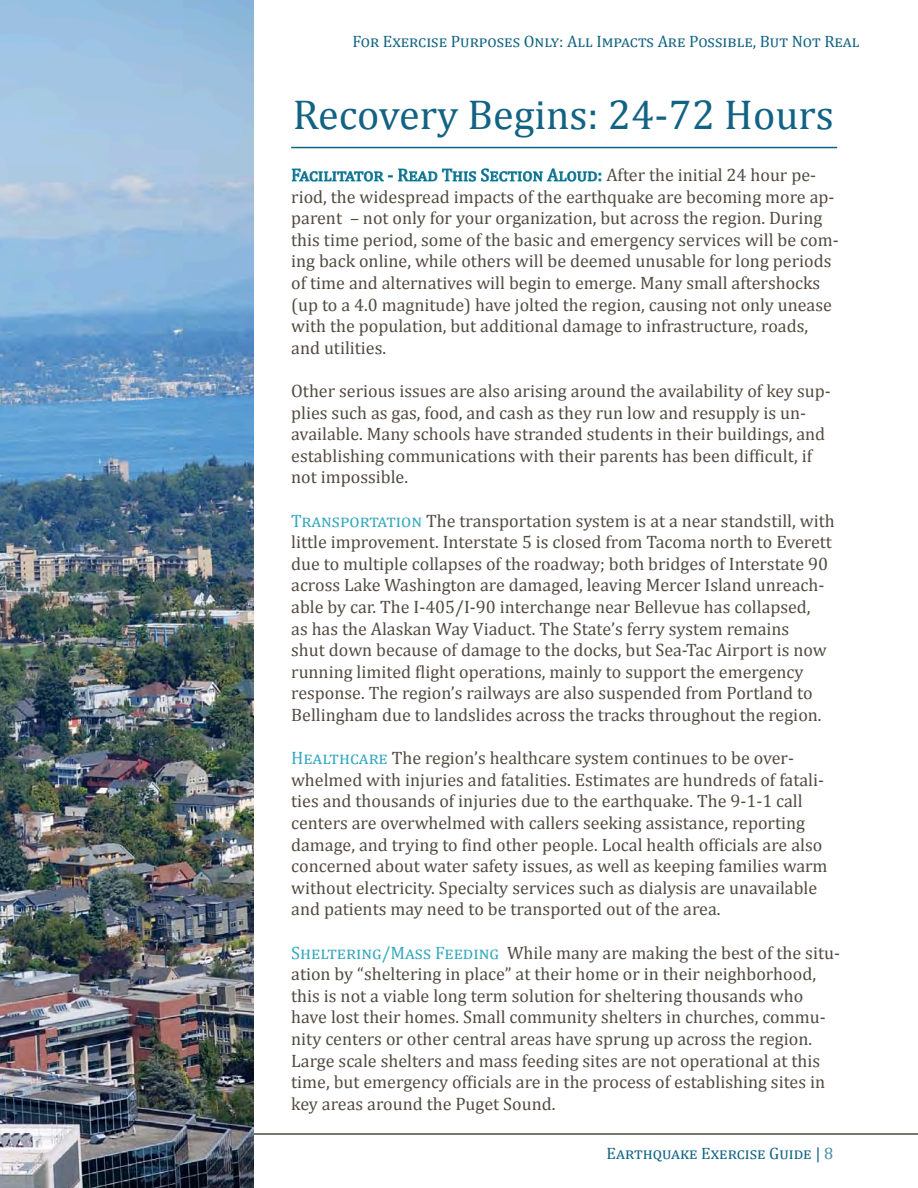
<style>
.page{position:relative;width:918px;height:1188px;background:#fff}
.page>*{position:absolute;margin:0;border:0;box-sizing:border-box;transform-origin:0 0}
.t1{font:42px "Cambria";color:#126383}
.t2{font:18px/21.6px "Cambria";color:#524b41}
.t3{font:16.5px "Cambria";color:#126383}
.t4{font:16.5px "Cambria";letter-spacing:.035em;color:#126383}
.s1{color:#126383}
.s2{color:#35a8be}
.s3{color:#468ca6}
</style>
<div class="page">
<hr style="left:0;top:1134px;width:918px;height:1px;background:#524b41">
<img style="left:0;top:0;width:254px;height:1188px">
<svg style="left:292px;top:168px;width:100px;height:14px"></svg>
<svg style="left:398px;top:168px;width:203px;height:14px"></svg>
<hr style="left:291px;top:147px;width:546px;height:1px;background:#126383">
<p class="t3" style="left:353px;top:32px;width:509px">For Exercise Purposes Only: All Impacts Are Possible, But Not Real</p>
<p class="t1" style="left:293px;top:90px;width:543px">Recovery Begins: 24-72 Hours</p>
<p class="t2" style="left:291px;top:164px;width:549px"><span class="s1">Facilitator - Read This Section Aloud:</span> After the initial 24 hour pe&shy;riod, the widespread impacts of the earthquake are becoming more ap&shy;parent – not only for your organization, but across the region. During this time period, some of the basic and emergency services will be com&shy;ing back online, while others will be deemed unusable for long periods of time and alternatives will begin to emerge. Many small aftershocks (up to a 4.0 magnitude) have jolted the region, causing not only unease with the population, but additional damage to infrastructure, roads, and utilities.</p>
<p class="t2" style="left:291px;top:380px;width:541px">Other serious issues are also arising around the availability of key sup&shy;plies such as gas, food, and cash as they run low and resupply is un&shy;available. Many schools have stranded students in their buildings, and establishing communications with their parents has been difficult, if not impossible.</p>
<p class="t2" style="left:291px;top:510px;width:545px"><span class="s2">Transportation</span> The transportation system is at a near standstill, with little improvement. Interstate 5 is closed from Tacoma north to Everett due to multiple collapses of the roadway; both bridges of Interstate 90 across Lake Washington are damaged, leaving Mercer Island unreach&shy;able by car. The I-405/I-90 interchange near Bellevue has collapsed,<br>as has the Alaskan Way Viaduct. The State’s ferry system remains<br>shut down because of damage to the docks, but Sea-Tac Airport is now running limited flight operations, mainly to support the emergency response. The region’s railways are also suspended from Portland to Bellingham due to landslides across the tracks throughout the region.</p>
<p class="t2" style="left:291px;top:747px;width:538px"><span class="s2">Healthcare</span> The region’s healthcare system continues to be over&shy;whelmed with injuries and fatalities. Estimates are hundreds of fatali&shy;ties and thousands of injuries due to the earthquake. The 9-1-1 call centers are overwhelmed with callers seeking assistance, reporting damage, and trying to find other people. Local health officials are also concerned about water safety issues, as well as keeping families warm without electricity. Specialty services such as dialysis are unavailable and patients may need to be transported out of the area.</p>
<p class="t2" style="left:291px;top:942px;width:550px"><span class="s2">Sheltering/Mass Feeding</span> While many are making the best of the situ&shy;ation by “sheltering in place” at their home or in their neighborhood, this is not a viable long term solution for sheltering thousands who have lost their homes. Small community shelters in churches, commu&shy;nity centers or other central areas have sprung up across the region.<br>Large scale shelters and mass feeding sites are not operational at this time, but emergency officials are in the process of establishing sites in key areas around the Puget Sound.</p>
<p class="t4" style="left:607px;top:1143px;width:228px">Earthquake Exercise Guide | <span class="s3">8</span></p>
</div>
